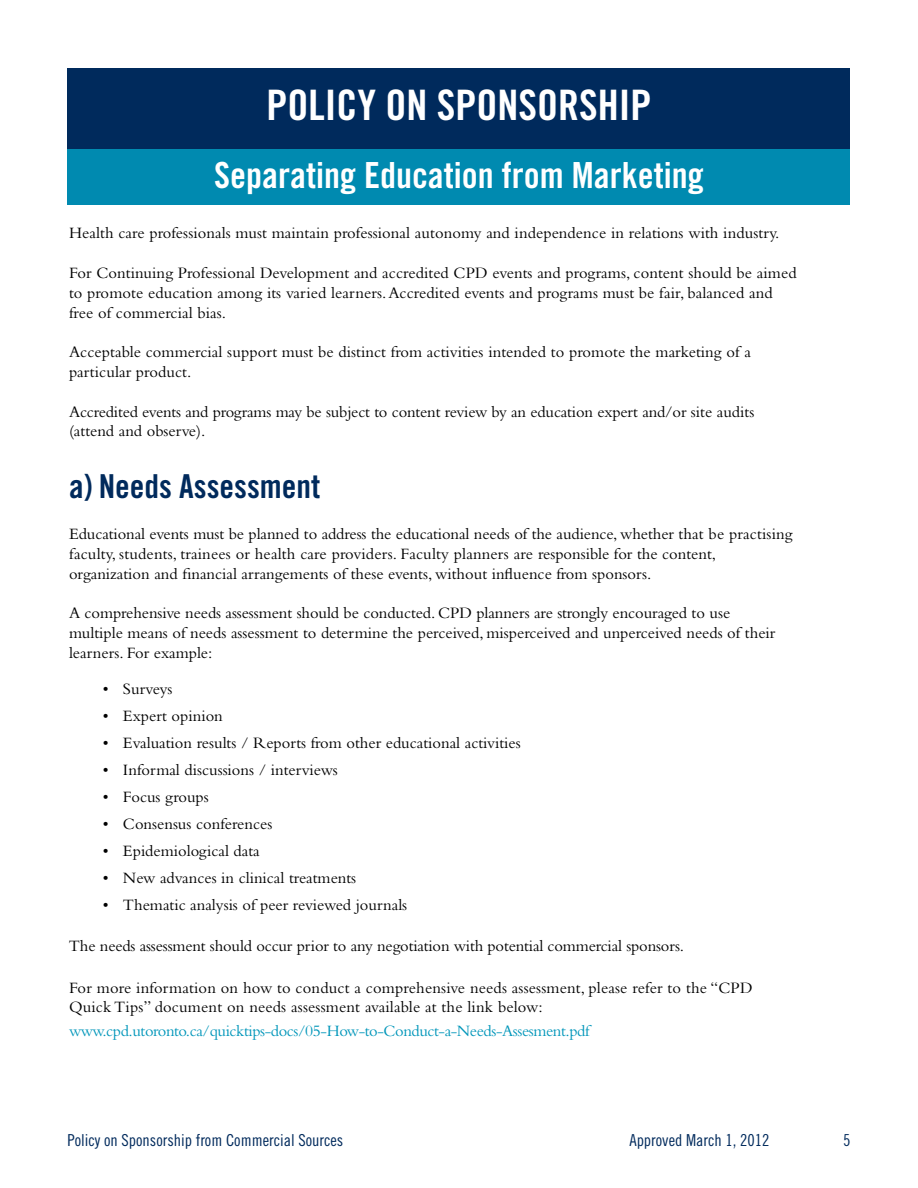
<style>
.page{position:relative;width:918px;height:1188px;background:#fff}
.page>*{position:absolute;margin:0;border:0;box-sizing:border-box;transform-origin:0 0}
.t1{font:42px "Trade Gothic LT Std Bd Cn 20";color:#fff}
.t2{font:36px "Trade Gothic LT Std Bd Cn 20";color:#fff}
.t3{font:33px "Trade Gothic LT Std Bd Cn 20";color:#002a5c}
.t4{font:16.5px/19.8px "Bembo Std";color:#000}
.t5{font:16.5px "Bembo Std";letter-spacing:-.025em;color:#0096ba}
.t6{font:16.5px "Trade Gothic LT Std Cn 18";color:#002a5c}
</style>
<div class="page">
<div style="left:68px;top:68px;width:782px;height:82px;background:#002a5c"></div>
<div style="left:68px;top:150px;width:782px;height:55px;background:#008ab0"></div>
<h1 class="t1" style="left:267px;top:80px;width:386px">POLICY ON SPONSORSHIP</h1>
<h2 class="t2" style="left:214px;top:153px;width:491px">Separating Education from Marketing</h2>
<p class="t4" style="left:69px;top:223px;width:712px">Health care professionals must maintain professional autonomy and independence in relations with industry.</p>
<p class="t4" style="left:69px;top:263px;width:729px">For Continuing Professional Development and accredited CPD events and programs, content should be aimed to promote education among its varied learners. Accredited events and programs must be fair, balanced and free of commercial bias.</p>
<p class="t4" style="left:69px;top:342px;width:683px">Acceptable commercial support must be distinct from activities intended to promote the marketing of a particular product.</p>
<p class="t4" style="left:69px;top:401px;width:687px">Accredited events and programs may be subject to content review by an education expert and/or site audits (attend and observe).</p>
<h3 class="t3" style="left:69px;top:466px;width:253px">a) Needs Assessment</h3>
<p class="t4" style="left:69px;top:524px;width:725px">Educational events must be planned to address the educational needs of the audience, whether that be practising faculty, students, trainees or health care providers. Faculty planners are responsible for the content, organization and financial arrangements of these events, without influence from sponsors.</p>
<p class="t4" style="left:69px;top:603px;width:708px">A comprehensive needs assessment should be conducted. CPD planners are strongly encouraged to use multiple means of needs assessment to determine the perceived, misperceived and unperceived needs of their learners. For example:</p>
<p class="t4" style="left:103px;top:678px;width:71px">• Surveys</p>
<p class="t4" style="left:103px;top:705px;width:122px">• Expert opinion</p>
<p class="t4" style="left:103px;top:732px;width:419px">• Evaluation results / Reports from other educational activities</p>
<p class="t4" style="left:103px;top:759px;width:237px">• Informal discussions / interviews</p>
<p class="t4" style="left:103px;top:786px;width:108px">• Focus groups</p>
<p class="t4" style="left:103px;top:813px;width:171px">• Consensus conferences</p>
<p class="t4" style="left:103px;top:840px;width:159px">• Epidemiological data</p>
<p class="t4" style="left:103px;top:867px;width:255px">• New advances in clinical treatments</p>
<p class="t4" style="left:103px;top:894px;width:306px">• Thematic analysis of peer reviewed journals</p>
<p class="t4" style="left:69px;top:936px;width:617px">The needs assessment should occur prior to any negotiation with potential commercial sponsors.</p>
<p class="t4" style="left:69px;top:977px;width:685px">For more information on how to conduct a comprehensive needs assessment, please refer to the “CPD<br>Quick Tips” document on needs assessment available at the link below:</p>
<p class="t5" style="left:69px;top:1022px;width:522px">www.cpd.utoronto.ca/quicktips-docs/05-How-to-Conduct-a-Needs-Assesment.pdf</p>
<p class="t6" style="left:68px;top:1131px;width:277px">Policy on Sponsorship from Commercial Sources</p>
<p class="t6" style="left:629px;top:1131px;width:142px">Approved March 1, 2012</p>
<p class="t6" style="left:843px;top:1130px;width:9px">5</p>
</div>
